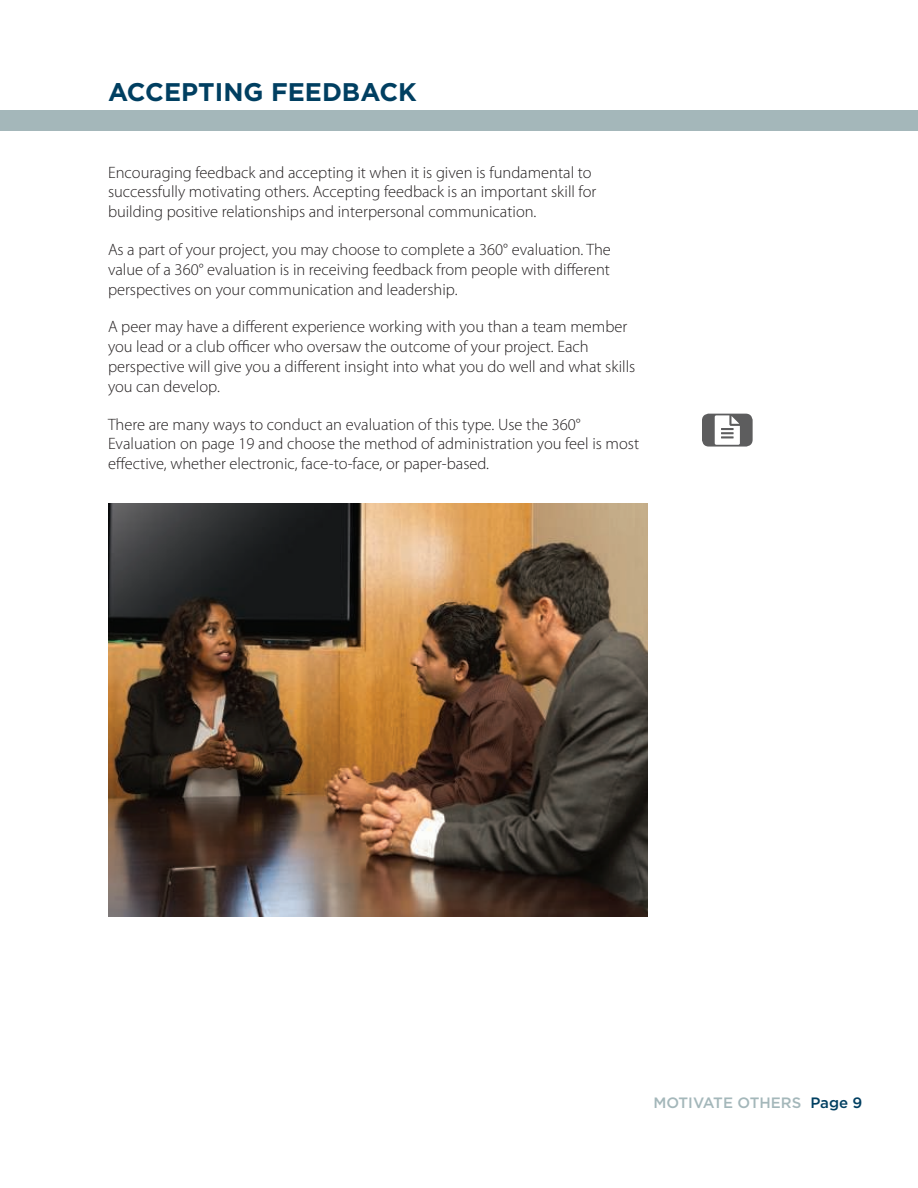
<style>
.page{position:relative;width:918px;height:1188px;background:#fff}
.page>*{position:absolute;margin:0;border:0;box-sizing:border-box;transform-origin:0 0}
.t1{font:700 25.5px "Gotham";color:#003f61}
.t2{font:300 16.5px/19.8px "Myriad Pro";color:#231f20}
.t3{font:500 15px "Gotham";color:#a4b7ba}
.s1{color:#003f61}
</style>
<div class="page">
<div style="left:0;top:111px;width:918px;height:20px;background:#a4b7ba"></div>
<img style="left:108px;top:503px;width:540px;height:414px">
<div style="left:702px;top:414px;width:51px;height:33px;background:#5d5d5e;border-radius:7px"></div>
<svg style="left:715px;top:415px;width:25px;height:30px"></svg>
<h1 class="t1" style="left:108px;top:81px;width:310px">ACCEPTING FEEDBACK</h1>
<p class="t2" style="left:108px;top:164px;width:490px">Encouraging feedback and accepting it when it is given is fundamental to successfully motivating others. Accepting feedback is an important skill for building positive relationships and interpersonal communication.</p>
<p class="t2" style="left:108px;top:241px;width:504px;text-align:justify">As a part of your project, you may choose to complete a 360° evaluation. The value of a 360° evaluation is in receiving feedback from people with different perspectives on your communication and leadership.</p>
<p class="t2" style="left:108px;top:318px;width:529px">A peer may have a different experience working with you than a team member you lead or a club officer who oversaw the outcome of your project. Each perspective will give you a different insight into what you do well and what skills you can develop.</p>
<p class="t2" style="left:108px;top:416px;width:533px">There are many ways to conduct an evaluation of this type. Use the 360°<br>Evaluation on page 19 and choose the method of administration you feel is most effective, whether electronic, face-to-face, or paper-based.</p>
<p class="t3" style="left:653px;top:1096px;width:211px">MOTIVATE OTHERS <span class="s1">Page 9</span></p>
</div>
